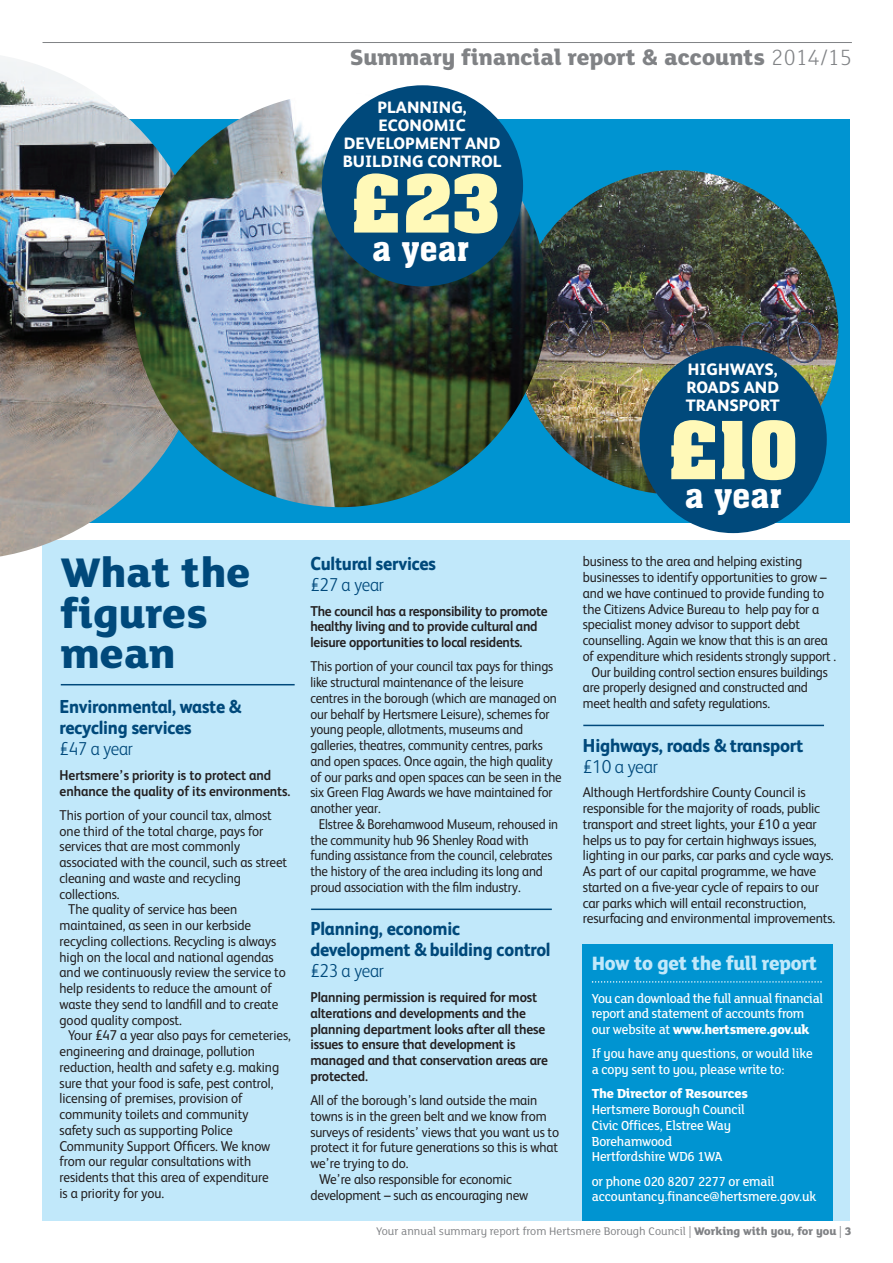
<style>
.page{position:relative;width:893px;height:1263px;background:#fff}
.page>*{position:absolute;margin:0;border:0;box-sizing:border-box;transform-origin:0 0}
.t1{font:700 78px "Aachen BT";color:#fff9b8}
.t2{font:800 45px/40.5px "Lola FS";color:#00497b}
.t3{font:34.5px "Aachen BT";color:#fff}
.t4{font:800 24px "Lola FS";color:#808285}
.t5{font:800 21px "Lola FS";letter-spacing:-.015em;color:#c1e8fa;scale:.95 1}
.t6{font:800 18.75px/21px "FS Albert";letter-spacing:-.015em;color:#00497b;scale:.93 1}
.t7{font:300 18.75px "FS Albert";letter-spacing:-.01em;color:#00497b;scale:.93 1}
.t8{font:800 18.75px "FS Albert";letter-spacing:-.015em;color:#00497b;scale:.95 1}
.t9{font:300 18.75px "FS Albert";letter-spacing:-.01em;color:#00497b;scale:.95 1}
.t10{font:800 16.5px/18px "FS Albert";color:#fff}
.t11{font:14.25px "FS Albert";letter-spacing:-.01em;color:#231f20;scale:.93 1}
.t12{font:14.25px "FS Albert";letter-spacing:-.01em;color:#231f20;scale:.91 1}
.t13{font:700 14.25px/15.8px "FS Albert";letter-spacing:-.01em;color:#231f20;scale:.93 1}
.t14{font:14.25px/15.8px "FS Albert";letter-spacing:-.01em;color:#231f20;scale:.95 1}
.t15{font:500 14.25px/15.8px "Lola FS";letter-spacing:-.015em;color:#fff;scale:.95 1}
.t16{font:14.25px "FS Albert";letter-spacing:-.01em;color:#231f20;scale:.9 1}
.t17{font:800 14.25px "Lola FS";letter-spacing:-.015em;color:#fff;scale:.95 1}
.t18{font:12px "Lola FS";color:#808285}
.s1{font-family:"Foundry Sterling Extra Bold OSF";font-weight:400;font-size:23.25px}
.s2{font-weight:300}
.s3{font-weight:800}
</style>
<div class="page">
<div style="left:43px;top:540px;width:807px;height:680px;background:#c1e8fa"></div>
<div style="left:43px;top:119px;width:807px;height:404px;background:#0094d1"></div>
<hr style="left:43px;top:42px;width:809px;height:1px;background:#808285">
<img style="left:0;top:56px;width:211px;height:501px">
<img style="left:514px;top:170px;width:324px;height:325px;border-radius:50%">
<img style="left:133px;top:93px;width:414px;height:414px;border-radius:50%">
<div style="left:639px;top:346px;width:188px;height:187px;background:#00497b;border-radius:50%"></div>
<div style="left:322px;top:85px;width:201px;height:201px;background:#00497b;border-radius:50%"></div>
<hr style="left:61px;top:684px;width:234px;height:1px;background:#00497b">
<hr style="left:311px;top:908px;width:241px;height:2px;background:#00497b">
<hr style="left:583px;top:725px;width:241px;height:1px;background:#00497b">
<div style="left:582px;top:944px;width:250px;height:276px;background:#0094d1"></div>
<svg style="left:592px;top:981px;width:230px;height:2px"></svg>
<h3 class="t4" style="left:350px;top:50px;width:504px">Summary financial report <span class="s1">&amp;</span> accounts <span class="s2">2014/15</span></h3>
<p class="t10" style="left:343px;top:100px;width:160px;text-align:center">PLANNING,<br>ECONOMIC<br>DEVELOPMENT AND<br>BUILDING CONTROL</p>
<h1 class="t1" style="left:350px;top:160px;width:154px">£23</h1>
<h3 class="t3" style="left:372px;top:229px;width:98px">a year</h3>
<h2 class="t2" style="left:61px;top:557px;width:191px">What the figures mean</h2>
<h3 class="t6" style="left:60px;top:698px;width:196px">Environmental, waste &amp; recycling services</h3>
<h3 class="t7" style="left:60px;top:742px;width:81px">£47 a year</h3>
<p class="t13" style="left:60px;top:769px;width:250px">Hertsmere’s priority is to protect and enhance the quality of its environments.</p>
<p class="t11" style="left:60px;top:810px;width:230px">This portion of your council tax, almost</p>
<p class="t11" style="left:60px;top:826px;width:221px">one third of the total charge, pays for</p>
<p class="t11" style="left:60px;top:842px;width:196px">services that are most commonly</p>
<p class="t11" style="left:60px;top:857px;width:246px">associated with the council, such as street</p>
<p class="t11" style="left:60px;top:873px;width:196px">cleaning and waste and recycling</p>
<p class="t11" style="left:60px;top:889px;width:66px">collections.</p>
<p class="t11" style="left:68px;top:905px;width:183px">The quality of service has been</p>
<p class="t11" style="left:60px;top:920px;width:208px">maintained, as seen in our kerbside</p>
<p class="t11" style="left:60px;top:936px;width:235px">recycling collections. Recycling is always</p>
<p class="t11" style="left:60px;top:952px;width:232px">high on the local and national agendas</p>
<p class="t11" style="left:60px;top:968px;width:245px">and we continuously review the service to</p>
<p class="t11" style="left:60px;top:983px;width:230px">help residents to reduce the amount of</p>
<p class="t11" style="left:60px;top:999px;width:237px">waste they send to landfill and to create</p>
<p class="t11" style="left:60px;top:1015px;width:133px">good quality compost.</p>
<p class="t11" style="left:68px;top:1031px;width:241px">Your £47 a year also pays for cemeteries,</p>
<p class="t11" style="left:60px;top:1046px;width:212px">engineering and drainage, pollution</p>
<p class="t11" style="left:60px;top:1062px;width:238px">reduction, health and safety e.g. making</p>
<p class="t11" style="left:60px;top:1078px;width:231px">sure that your food is safe, pest control,</p>
<p class="t11" style="left:60px;top:1094px;width:198px">licensing of premises, provision of</p>
<p class="t11" style="left:60px;top:1109px;width:205px">community toilets and community</p>
<p class="t11" style="left:60px;top:1125px;width:188px">safety such as supporting Police</p>
<p class="t11" style="left:60px;top:1141px;width:228px">Community Support Officers. We know</p>
<p class="t11" style="left:60px;top:1157px;width:208px">from our regular consultations with</p>
<p class="t11" style="left:60px;top:1172px;width:226px">residents that this area of expenditure</p>
<p class="t11" style="left:60px;top:1188px;width:114px">is a priority for you.</p>
<h3 class="t6" style="left:310px;top:555px;width:136px">Cultural services</h3>
<h3 class="t7" style="left:310px;top:578px;width:81px">£27 a year</h3>
<p class="t13" style="left:310px;top:604px;width:256px">The council has a responsibility to promote healthy living and to provide cultural and leisure opportunities to local residents.</p>
<p class="t12" style="left:310px;top:661px;width:268px">This portion of your council tax pays for things</p>
<p class="t12" style="left:310px;top:677px;width:236px">like structural maintenance of the leisure</p>
<p class="t12" style="left:310px;top:693px;width:272px">centres in the borough (which are managed on</p>
<p class="t12" style="left:310px;top:709px;width:264px">our behalf by Hertsmere Leisure), schemes for</p>
<p class="t12" style="left:310px;top:724px;width:235px">young people, allotments, museums and</p>
<p class="t12" style="left:310px;top:740px;width:257px">galleries, theatres, community centres, parks</p>
<p class="t12" style="left:310px;top:756px;width:268px">and open spaces. Once again, the high quality</p>
<p class="t12" style="left:310px;top:772px;width:278px">of our parks and open spaces can be seen in the</p>
<p class="t12" style="left:310px;top:787px;width:268px">six Green Flag Awards we have maintained for</p>
<p class="t12" style="left:310px;top:803px;width:79px">another year.</p>
<p class="t16" style="left:319px;top:819px;width:267px">Elstree &amp; Borehamwood Museum, rehoused in</p>
<p class="t16" style="left:310px;top:835px;width:244px">the community hub 96 Shenley Road with</p>
<p class="t16" style="left:310px;top:850px;width:271px">funding assistance from the council, celebrates</p>
<p class="t12" style="left:310px;top:866px;width:257px">the history of the area including its long and</p>
<p class="t12" style="left:310px;top:882px;width:233px">proud association with the film industry.</p>
<h3 class="t6" style="left:310px;top:920px;width:260px">Planning, economic development &amp; building control</h3>
<h3 class="t7" style="left:310px;top:964px;width:81px">£23 a year</h3>
<p class="t13" style="left:310px;top:991px;width:257px">Planning permission is required for most alterations and developments and the planning department looks after all these issues to ensure that development is managed and that conservation areas are protected.</p>
<p class="t11" style="left:310px;top:1095px;width:245px">All of the borough’s land outside the main</p>
<p class="t11" style="left:310px;top:1111px;width:256px">towns is in the green belt and we know from</p>
<p class="t11" style="left:310px;top:1127px;width:269px">surveys of residents’ views that you want us to</p>
<p class="t11" style="left:310px;top:1142px;width:268px">protect it for future generations so this is what</p>
<p class="t11" style="left:310px;top:1158px;width:107px">we’re trying to do.</p>
<p class="t11" style="left:319px;top:1174px;width:209px">We’re also responsible for economic</p>
<p class="t11" style="left:310px;top:1190px;width:236px">development – such as encouraging new</p>
<p class="t10" style="left:686px;top:362px;width:95px">HIGHWAYS,<br>ROADS AND<br>TRANSPORT</p>
<h1 class="t1" style="left:667px;top:407px;width:134px">£10</h1>
<h3 class="t3" style="left:685px;top:476px;width:98px">a year</h3>
<p class="t11" style="left:583px;top:556px;width:237px">business to the area and helping existing</p>
<p class="t11" style="left:583px;top:572px;width:264px">businesses to identify opportunities to grow –</p>
<p class="t11" style="left:583px;top:588px;width:261px">and we have continued to provide funding to</p>
<p class="t11" style="left:583px;top:604px;width:256px">the Citizens Advice Bureau to help pay for a</p>
<p class="t11" style="left:583px;top:619px;width:235px">specialist money advisor to support debt</p>
<p class="t12" style="left:583px;top:635px;width:271px">counselling. Again we know that this is an area</p>
<p class="t12" style="left:583px;top:651px;width:280px">of expenditure which residents strongly support .</p>
<p class="t12" style="left:592px;top:667px;width:261px">Our building control section ensures buildings</p>
<p class="t12" style="left:583px;top:682px;width:249px">are properly designed and constructed and</p>
<p class="t12" style="left:583px;top:698px;width:207px">meet health and safety regulations.</p>
<h3 class="t8" style="left:583px;top:739px;width:234px">Highways, roads &amp; transport</h3>
<h3 class="t9" style="left:583px;top:760px;width:81px">£10 a year</h3>
<p class="t14" style="left:583px;top:786px;width:267px">Although Hertfordshire County Council is responsible for the majority of roads, public transport and street lights, your £10 a year helps us to pay for certain highways issues, lighting in our parks, car parks and cycle ways.<br>As part of our capital programme, we have started on a five-year cycle of repairs to our car parks which will entail reconstruction, resurfacing and environmental improvements.</p>
<h3 class="t5" style="left:592px;top:957px;width:239px">How to get the full report</h3>
<p class="t15" style="left:592px;top:992px;width:245px">You can download the full annual financial report and statement of accounts from our website at <span class="s3">www.hertsmere.gov.uk</span></p>
<p class="t15" style="left:592px;top:1047px;width:234px">If you have any questions, or would like a copy sent to you, please write to:</p>
<p class="t17" style="left:592px;top:1089px;width:166px">The Director of Resources</p>
<p class="t15" style="left:592px;top:1103px;width:163px">Hertsmere Borough Council<br>Civic Offices, Elstree Way<br>Borehamwood<br>Hertfordshire WD6 1WA</p>
<p class="t15" style="left:592px;top:1175px;width:238px">or phone 020 8207 2277 or email accountancy.finance@hertsmere.gov.uk</p>
<p class="t18" style="left:376px;top:1227px;width:477px">Your annual summary report from Hertsmere Borough Council | <span class="s3">Working with you, for you</span> | <span class="s3">3</span></p>
</div>
